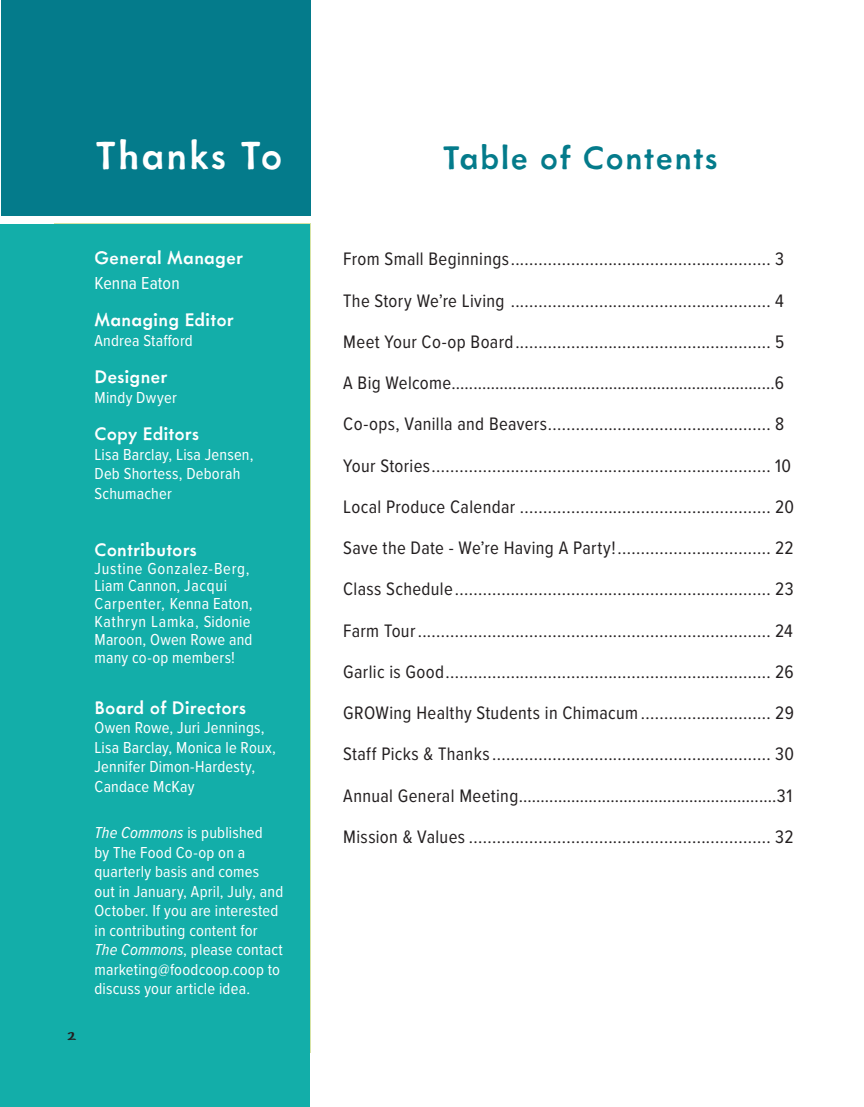
<style>
.page{position:relative;width:864px;height:1107px;background:#fff}
.page>*{position:absolute;margin:0;border:0;box-sizing:border-box;transform-origin:0 0}
.Story_Head{font:500 45px "Metallophile Sp 8";letter-spacing:.02em;color:#fff}
.Story_Head-2{font:500 37.5px "Metallophile Sp 8";letter-spacing:.025em;color:#047b8b}
.Story_Subhead{font:500 21px "Metallophile Sp 8";letter-spacing:-.005em;color:#fff}
.byline{font:500 21px "Metallophile Sp 8";color:#fff}
.t1{font:18.75px "Proxima Nova Cond";letter-spacing:.015em;color:#231f20}
.Body_copy_11_5{font:18px "Proxima Nova Cond";letter-spacing:.005em;color:#fff}
.Body_copy_11_5-2{font:16.5px/19.5px "Proxima Nova Cond";letter-spacing:.015em;color:#fff}
.byline-2{font:16.5px/17.9px "Proxima Nova Cond";letter-spacing:.015em;color:#fff}
.t2{font:15px "Immi Five O Five Std";color:#231f20}
.s1{font-style:italic}
</style>
<div class="page">
<div style="left:1px;top:0;width:309px;height:216px;background:#047b8b"></div>
<div style="left:0;top:224px;width:310px;height:883px;background:#13aea9"></div>
<p class="Story_Head" style="left:95px;top:128px;width:189px">Thanks To</p>
<p class="Story_Head-2" style="left:442px;top:135px;width:277px">Table of Contents</p>
<p class="t2" style="left:68px;top:1028px;width:10px">2</p>
<p class="Story_Subhead" style="left:94px;top:245px;width:150px">General Manager</p>
<p class="Body_copy_11_5" style="left:94px;top:270px;width:87px">Kenna Eaton</p>
<p class="Story_Subhead" style="left:94px;top:307px;width:141px">Managing Editor</p>
<p class="Body_copy_11_5-2" style="left:94px;top:330px;width:100px">Andrea Stafford</p>
<p class="Story_Subhead" style="left:94px;top:364px;width:75px">Designer</p>
<p class="Body_copy_11_5-2" style="left:94px;top:387px;width:84px">Mindy Dwyer</p>
<p class="Story_Subhead" style="left:94px;top:421px;width:106px">Copy Editors</p>
<p class="Body_copy_11_5-2" style="left:94px;top:444px;width:161px">Lisa Barclay, Lisa Jensen,<br>Deb Shortess, Deborah<br>Schumacher</p>
<p class="Story_Subhead" style="left:94px;top:537px;width:104px">Contributors</p>
<p class="byline-2" style="left:94px;top:558px;width:160px">Justine Gonzalez-Berg,<br>Liam Cannon, Jacqui<br>Carpenter, Kenna Eaton,<br>Kathryn Lamka, Sidonie<br>Maroon, Owen Rowe and many co-op members!</p>
<p class="byline" style="left:94px;top:694px;width:153px">Board of Directors</p>
<p class="byline-2" style="left:94px;top:717px;width:183px;line-height:19.5px">Owen Rowe, Juri Jennings,<br>Lisa Barclay, Monica le Roux,<br>Jennifer Dimon-Hardesty,<br>Candace McKay</p>
<p class="Body_copy_11_5-2" style="left:94px;top:822px;width:190px"><span class="s1">The Commons</span> is published<br>by The Food Co-op on a quarterly basis and comes out in January, April, July, and<br>October. If you are interested in contributing content for<br><span class="s1">The Commons</span>, please contact marketing@foodcoop.coop to discuss your article idea.</p>
<p class="t1" style="left:343px;top:245px;width:442px">From Small Beginnings........................................................ 3</p>
<p class="t1" style="left:343px;top:287px;width:442px">The Story We’re Living ........................................................ 4</p>
<p class="t1" style="left:343px;top:328px;width:443px">Meet Your Co-op Board....................................................... 5</p>
<p class="t1" style="left:343px;top:369px;width:442px">A Big Welcome..........................................................................6</p>
<p class="t1" style="left:343px;top:410px;width:443px">Co-ops, Vanilla and Beavers................................................ 8</p>
<p class="t1" style="left:343px;top:452px;width:449px">Your Stories......................................................................... 10</p>
<p class="t1" style="left:343px;top:493px;width:452px">Local Produce Calendar ...................................................... 20</p>
<p class="t1" style="left:343px;top:534px;width:452px">Save the Date - We’re Having A Party!................................. 22</p>
<p class="t1" style="left:343px;top:575px;width:452px">Class Schedule.................................................................... 23</p>
<p class="t1" style="left:343px;top:617px;width:451px">Farm Tour............................................................................ 24</p>
<p class="t1" style="left:343px;top:658px;width:452px">Garlic is Good...................................................................... 26</p>
<p class="t1" style="left:343px;top:699px;width:452px">GROWing Healthy Students in Chimacum............................ 29</p>
<p class="t1" style="left:343px;top:740px;width:452px">Staff Picks &amp; Thanks............................................................ 30</p>
<p class="t1" style="left:343px;top:782px;width:450px">Annual General Meeting...........................................................31</p>
<p class="t1" style="left:343px;top:823px;width:452px">Mission &amp; Values ................................................................. 32</p>
</div>
